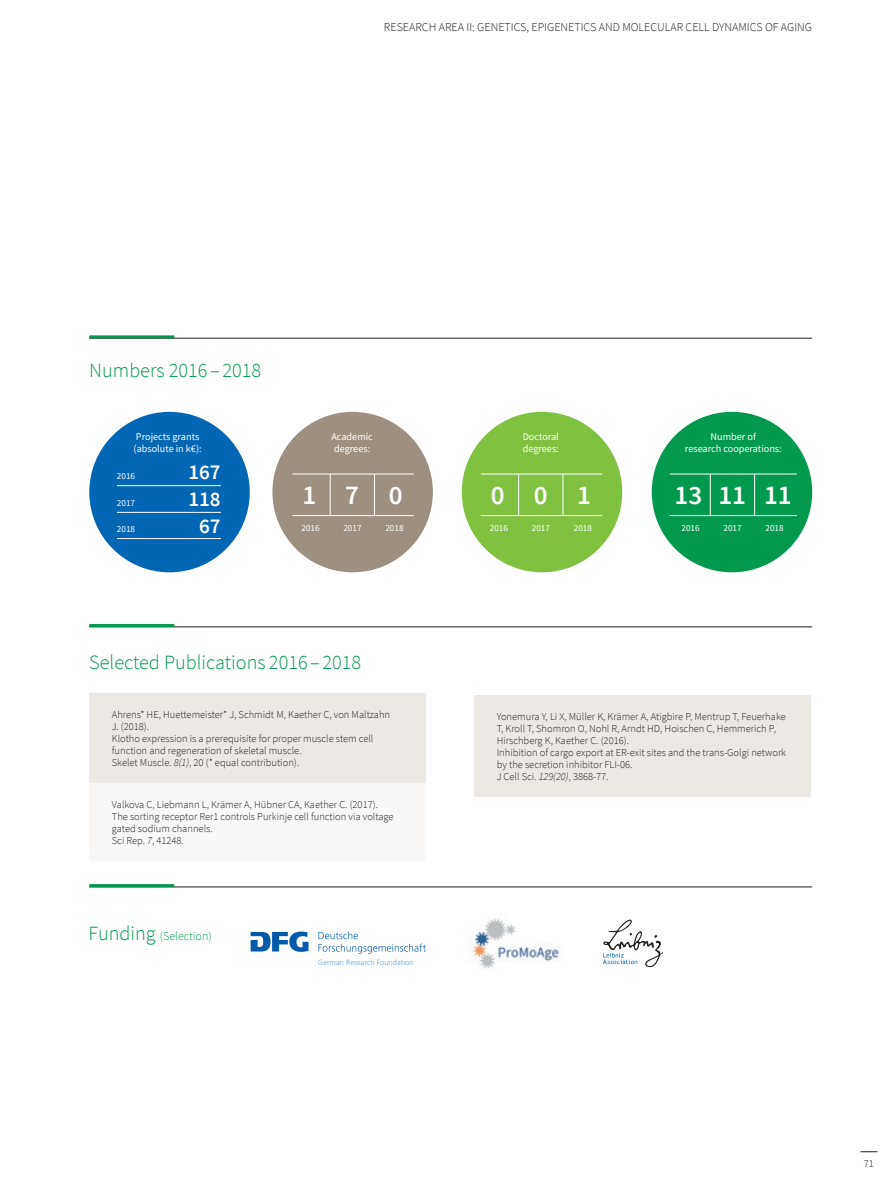
<style>
.page{position:relative;width:893px;height:1191px;background:#fff}
.page>*{position:absolute;margin:0;border:0;box-sizing:border-box;transform-origin:0 0}
.t1{font:600 27px "Source Sans Pro";color:#fff}
.t2{font:600 21px "Source Sans Pro";color:#fff}
.Head_2_EN_Gruppe_Zwi{font:300 20.25px "Source Sans Pro";color:#00994e}
.t3{font:300 12px "Source Sans Pro";color:#231f20}
.Head_2_EN_Gruppe_Zwi-2{font:300 12px "Source Sans Pro";color:#00994e}
.Publications_EN_Kurs{font:300 10.5px/12px "Source Sans Pro";color:#231f20}
.t4{font:10.2px "Source Sans Pro";color:#fff}
.t5{font:9.15px "Source Sans Pro";color:#fff}
.t6{font:300 7.65px "Frutiger";color:#61a1d7}
.s1{font-style:italic}
.s2{font-size:20.25px}
</style>
<div class="page">
<svg style="left:860px;top:1151px;width:17px;height:1px"></svg>
<div style="left:89px;top:693px;width:337px;height:90px;background:#ece9e4"></div>
<div style="left:89px;top:783px;width:337px;height:78px;background:#f9f8f6"></div>
<hr style="left:89px;top:626px;width:723px;height:1px;background:#231f20">
<hr style="left:89px;top:338px;width:723px;height:1px;background:#231f20">
<hr style="left:89px;top:624px;width:85px;height:3px;background:#00994e">
<hr style="left:89px;top:335px;width:85px;height:3px;background:#00994e">
<hr style="left:89px;top:886px;width:723px;height:1px;background:#231f20">
<hr style="left:89px;top:884px;width:85px;height:3px;background:#00994e">
<img style="left:468px;top:918px;width:95px;height:51px">
<svg style="left:251px;top:931px;width:57px;height:21px"></svg>
<svg style="left:318px;top:931px;width:108px;height:22px"></svg>
<svg style="left:603px;top:919px;width:60px;height:48px"></svg>
<div style="left:474px;top:695px;width:337px;height:102px;background:#ece9e4"></div>
<div style="left:272px;top:412px;width:161px;height:160px;background:#9e9080;border-radius:50%"></div>
<hr style="left:330px;top:474px;width:1px;height:41px;background:#fff">
<hr style="left:374px;top:474px;width:1px;height:41px;background:#fff">
<hr style="left:293px;top:515px;width:121px;height:1px;background:#fff">
<hr style="left:293px;top:474px;width:121px;height:1px;background:#fff">
<div style="left:462px;top:412px;width:160px;height:160px;background:#7fc241;border-radius:50%"></div>
<div style="left:652px;top:412px;width:160px;height:160px;background:#00994e;border-radius:50%"></div>
<div style="left:89px;top:412px;width:161px;height:160px;background:#0166b3;border-radius:50%"></div>
<hr style="left:117px;top:512px;width:104px;height:1px;background:#fff">
<hr style="left:117px;top:538px;width:104px;height:1px;background:#fff">
<hr style="left:117px;top:485px;width:104px;height:1px;background:#fff">
<hr style="left:518px;top:474px;width:1px;height:41px;background:#fff">
<hr style="left:710px;top:474px;width:1px;height:41px;background:#fff">
<hr style="left:563px;top:474px;width:1px;height:41px;background:#fff">
<hr style="left:754px;top:474px;width:1px;height:41px;background:#fff">
<hr style="left:481px;top:515px;width:121px;height:1px;background:#fff">
<hr style="left:670px;top:515px;width:127px;height:1px;background:#fff">
<hr style="left:481px;top:474px;width:121px;height:1px;background:#fff">
<hr style="left:670px;top:474px;width:127px;height:1px;background:#fff">
<p class="t3" style="left:384px;top:19px;width:430px">RESEARCH AREA II: GENETICS, EPIGENETICS AND MOLECULAR CELL DYNAMICS OF AGING</p>
<p class="Head_2_EN_Gruppe_Zwi" style="left:89px;top:358px;width:173px">Numbers 2016 – 2018</p>
<p class="t4" style="left:136px;top:430px;width:65px">Projects grants</p>
<p class="t4" style="left:134px;top:442px;width:70px">(absolute in k€):</p>
<p class="t2" style="left:188px;top:458px;width:34px">167</p>
<p class="t2" style="left:188px;top:485px;width:34px">118</p>
<p class="t2" style="left:199px;top:512px;width:23px">67</p>
<p class="t5" style="left:117px;top:470px;width:20px">2016</p>
<p class="t5" style="left:117px;top:497px;width:20px">2017</p>
<p class="t5" style="left:117px;top:523px;width:20px">2018</p>
<p class="t4" style="left:331px;top:430px;width:43px">Academic</p>
<p class="t4" style="left:334px;top:442px;width:38px">degrees:</p>
<p class="t1" style="left:302px;top:477px;width:15px">1</p>
<p class="t1" style="left:345px;top:477px;width:15px">7</p>
<p class="t1" style="left:389px;top:477px;width:15px">0</p>
<p class="t5" style="left:301px;top:522px;width:20px">2016</p>
<p class="t5" style="left:343px;top:522px;width:20px">2017</p>
<p class="t5" style="left:385px;top:522px;width:20px">2018</p>
<p class="Head_2_EN_Gruppe_Zwi" style="left:89px;top:650px;width:274px">Selected Publications 2016 – 2018</p>
<p class="Publications_EN_Kurs" style="left:112px;top:709px;width:280px">Ahrens* HE, Huettemeister* J, Schmidt M, Kaether C, von Maltzahn<br>J. (2018).</p>
<p class="Publications_EN_Kurs" style="left:112px;top:733px;width:263px">Klotho expression is a prerequisite for proper muscle stem cell function and regeneration of skeletal muscle.</p>
<p class="Publications_EN_Kurs" style="left:112px;top:757px;width:189px">Skelet Muscle. <span class="s1">8(1)</span>, 20 (* equal contribution).</p>
<p class="Publications_EN_Kurs" style="left:112px;top:798px;width:268px">Valkova C, Liebmann L, Krämer A, Hübner CA, Kaether C. (2017).</p>
<p class="Publications_EN_Kurs" style="left:112px;top:810px;width:283px">The sorting receptor Rer1 controls Purkinje cell function via voltage gated sodium channels.</p>
<p class="Publications_EN_Kurs" style="left:112px;top:834px;width:74px">Sci Rep. <span class="s1">7</span>, 41248.</p>
<p class="Head_2_EN_Gruppe_Zwi-2" style="left:89px;top:928px;width:125px"><span class="s2">Funding</span> (Selection)</p>
<p class="t6" style="left:318px;top:958px;width:97px">German Research Foundation</p>
<p class="t4" style="left:523px;top:430px;width:38px">Doctoral</p>
<p class="t4" style="left:523px;top:442px;width:38px">degrees:</p>
<p class="t4" style="left:711px;top:430px;width:47px">Number of</p>
<p class="t4" style="left:685px;top:442px;width:98px">research cooperations:</p>
<p class="t1" style="left:491px;top:477px;width:15px">0</p>
<p class="t1" style="left:534px;top:477px;width:15px">0</p>
<p class="t1" style="left:577px;top:477px;width:15px">1</p>
<p class="t1" style="left:674px;top:477px;width:29px">13</p>
<p class="t1" style="left:719px;top:477px;width:29px">11</p>
<p class="t1" style="left:764px;top:477px;width:29px">11</p>
<p class="t5" style="left:490px;top:522px;width:20px">2016</p>
<p class="t5" style="left:532px;top:522px;width:20px">2017</p>
<p class="t5" style="left:574px;top:522px;width:20px">2018</p>
<p class="t5" style="left:682px;top:522px;width:20px">2016</p>
<p class="t5" style="left:723px;top:522px;width:20px">2017</p>
<p class="t5" style="left:765px;top:522px;width:20px">2018</p>
<p class="Publications_EN_Kurs" style="left:497px;top:710px;width:291px">Yonemura Y, Li X, Müller K, Krämer A, Atigbire P, Mentrup T, Feuerhake<br>T, Kroll T, Shomron O, Nohl R, Arndt HD, Hoischen C, Hemmerich P,<br>Hirschberg K, Kaether C. (2016).</p>
<p class="Publications_EN_Kurs" style="left:497px;top:746px;width:291px">Inhibition of cargo export at ER-exit sites and the trans-Golgi network by the secretion inhibitor FLI-06.</p>
<p class="Publications_EN_Kurs" style="left:497px;top:770px;width:113px">J Cell Sci. <span class="s1">129(20)</span>, 3868-77.</p>
<p class="Publications_EN_Kurs" style="left:864px;top:1157px;width:12px">71</p>
</div>
